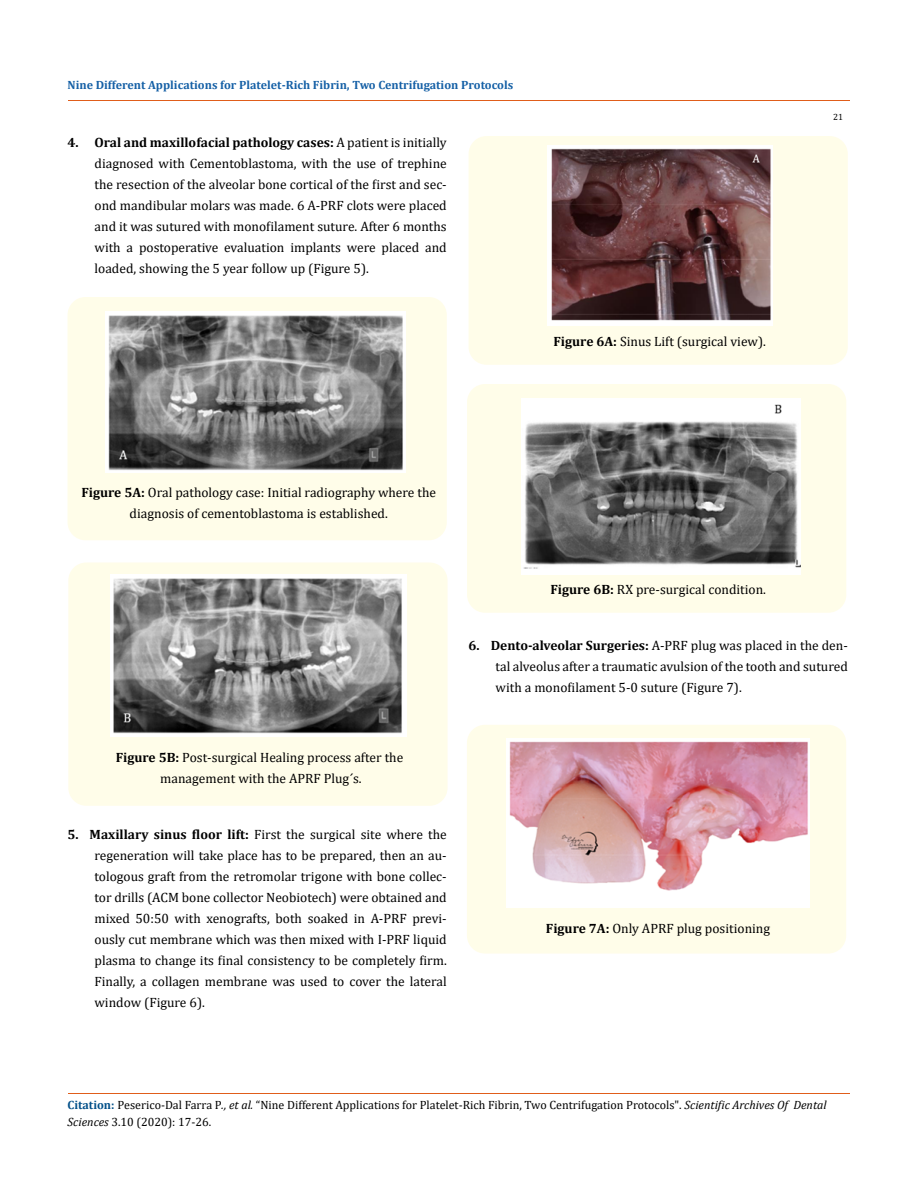
<style>
.page{position:relative;width:917px;height:1188px;background:#fff}
.page>*{position:absolute;margin:0;border:0;box-sizing:border-box;transform-origin:0 0}
.t1{font:13.5px/21px "Cambria";color:#000;text-align:justify}
.t2{font:12px/16.5px "Cambria";color:#000}
.t3{font:700 12px "Cambria";color:#1560a6}
.t4{font:9px "Cambria";color:#000}
.s1{font-weight:700}
.s2{font-weight:700;color:#035089}
.s3{font-style:italic}
</style>
<div class="page">
<hr style="left:68px;top:101px;width:781px;height:1px;background:#e05d1a">
<div style="left:68px;top:297px;width:379px;height:243px;background:#fffde9;border-radius:18px"></div>
<img style="left:105px;top:311px;width:300px;height:162px">
<div style="left:68px;top:562px;width:379px;height:244px;background:#fffde9;border-radius:18px"></div>
<img style="left:110px;top:575px;width:296px;height:161px">
<div style="left:468px;top:136px;width:379px;height:229px;background:#fffde9;border-radius:18px"></div>
<img style="left:548px;top:145px;width:224px;height:180px">
<div style="left:467px;top:384px;width:379px;height:229px;background:#fffde9;border-radius:18px"></div>
<img style="left:522px;top:398px;width:278px;height:176px">
<div style="left:467px;top:725px;width:379px;height:229px;background:#fffde9;border-radius:18px"></div>
<img style="left:507px;top:739px;width:303px;height:169px">
<hr style="left:68px;top:1093px;width:781px;height:1px;background:#e05d1a">
<p class="t3" style="left:68px;top:76px;width:447px">Nine Different Applications for Platelet-Rich Fibrin, Two Centrifugation Protocols</p>
<p class="t1" style="left:94px;top:131px;width:354px;text-indent:-27px"><span class="s1">4. Oral and maxillofacial pathology cases:</span> A patient is initially diagnosed with Cementoblastoma, with the use of trephine the resection of the alveolar bone cortical of the first and sec&shy;ond mandibular molars was made. 6 A-PRF clots were placed and it was sutured with monofilament suture. After 6 months with a postoperative evaluation implants were placed and loaded, showing the 5 year follow up (Figure 5).</p>
<p class="t1" style="left:553px;top:331px;width:214px"><span class="s1">Figure 6A:</span> Sinus Lift (surgical view).</p>
<p class="t1" style="left:81px;top:482px;width:356px;text-align:center"><span class="s1">Figure 5A:</span> Oral pathology case: Initial radiography where the diagnosis of cementoblastoma is established.</p>
<p class="t1" style="left:550px;top:579px;width:217px"><span class="s1">Figure 6B:</span> RX pre-surgical condition.</p>
<p class="t4" style="left:833px;top:112px;width:11px">21</p>
<p class="t1" style="left:495px;top:635px;width:354px;text-indent:-27px"><span class="s1">6. Dento-alveolar Surgeries:</span> A-PRF plug was placed in the den&shy;tal alveolus after a traumatic avulsion of the tooth and sutured with a monofilament 5-0 suture (Figure 7).</p>
<p class="t1" style="left:116px;top:747px;width:289px;text-align:center"><span class="s1">Figure 5B:</span> Post-surgical Healing process after the management with the APRF Plug´s.</p>
<p class="t1" style="left:94px;top:824px;width:354px;text-indent:-27px"><span class="s1">5. Maxillary sinus floor lift:</span> First the surgical site where the regeneration will take place has to be prepared, then an au&shy;tologous graft from the retromolar trigone with bone collec&shy;tor drills (ACM bone collector Neobiotech) were obtained and mixed 50:50 with xenografts, both soaked in A-PRF previ&shy;ously cut membrane which was then mixed with I-PRF liquid plasma to change its final consistency to be completely firm.<br>Finally, a collagen membrane was used to cover the lateral window (Figure 6).</p>
<p class="t1" style="left:546px;top:917px;width:226px"><span class="s1">Figure 7A:</span> Only APRF plug positioning</p>
<p class="t2" style="left:68px;top:1097px;width:760px"><span class="s2">Citation:</span> Peserico-Dal Farra P<span class="s3">., et al.</span> “Nine Different Applications for Platelet-Rich Fibrin, Two Centrifugation Protocols". <span class="s3">Scientific Archives Of Dental<br>Sciences</span> 3.10 (2020): 17-26.</p>
</div>
